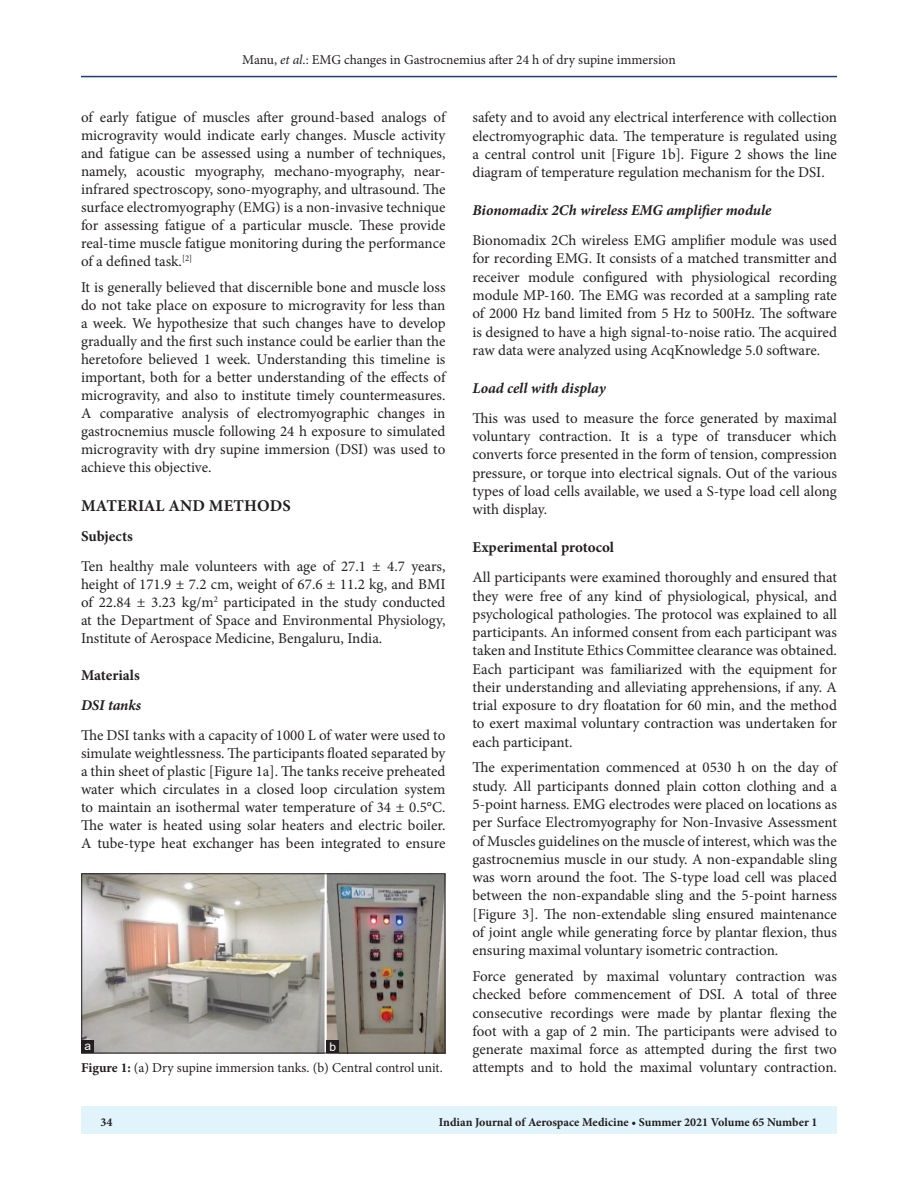
<style>
.page{position:relative;width:918px;height:1188px;background:#fff}
.page>*{position:absolute;margin:0;border:0;box-sizing:border-box;transform-origin:0 0}
.t1{font:700 16.5px "Minion Pro";letter-spacing:.01em;color:#231f20}
.TX{font:15px/18.3px "Minion Pro";color:#231f20;text-align:justify}
.H3_No_Above_Space{font:italic 700 15px "Minion Pro";letter-spacing:-.005em;color:#231f20}
.H2_No_Above_Space{font:700 15px "Minion Pro";color:#231f20}
.FGC{font:13.5px "Minion Pro";color:#231f20}
.JF{font:700 12px "Minion Pro";color:#231f20}
.LABEL{font:12px "Arial";color:#fff}
.s1{font-style:italic}
.s2{font-weight:700}
</style>
<div class="page">
<hr style="left:81px;top:76px;width:756px;height:1px;background:#164077">
<div style="left:81px;top:1106px;width:756px;height:28px;background:#e1f4fc"></div>
<img style="left:84px;top:876px;width:359px;height:175px">
<div style="left:326px;top:1040px;width:13px;height:13px;background:#231f20"></div>
<div style="left:82px;top:1040px;width:12px;height:13px;background:#231f20"></div>
<p class="FGC" style="left:242px;top:50px;width:435px">Manu, <span class="s1">et al</span>.: EMG changes in Gastrocnemius after 24 h of dry supine immersion</p>
<p class="TX" style="left:81px;top:109px;width:366px">of early fatigue of muscles after ground-based analogs of microgravity would indicate early changes. Muscle activity and fatigue can be assessed using a number of techniques, namely, acoustic myography, mechano-myography, near&shy;infrared spectroscopy, sono-myography, and ultrasound. The surface electromyography (EMG) is a non-invasive technique for assessing fatigue of a particular muscle. These provide real-time muscle fatigue monitoring during the performance of a defined task.<sup>[2]</sup></p>
<p class="TX" style="left:81px;top:278px;width:366px">It is generally believed that discernible bone and muscle loss do not take place on exposure to microgravity for less than a week. We hypothesize that such changes have to develop gradually and the first such instance could be earlier than the heretofore believed 1 week. Understanding this timeline is important, both for a better understanding of the effects of microgravity, and also to institute timely countermeasures.<br>A comparative analysis of electromyographic changes in gastrocnemius muscle following 24 h exposure to simulated microgravity with dry supine immersion (DSI) was used to achieve this objective.</p>
<h1 class="t1" style="left:81px;top:494px;width:211px">MATERIAL AND METHODS</h1>
<p class="H2_No_Above_Space" style="left:81px;top:525px;width:53px">Subjects</p>
<p class="TX" style="left:81px;top:557px;width:366px">Ten healthy male volunteers with age of 27.1 ± 4.7 years, height of 171.9 ± 7.2 cm, weight of 67.6 ± 11.2 kg, and BMI of 22.84 ± 3.23 kg/m<sup>2</sup> participated in the study conducted at the Department of Space and Environmental Physiology, Institute of Aerospace Medicine, Bengaluru, India.</p>
<h2 class="H2_No_Above_Space" style="left:81px;top:665px;width:60px">Materials</h2>
<p class="H3_No_Above_Space" style="left:81px;top:695px;width:62px">DSI tanks</p>
<p class="TX" style="left:81px;top:727px;width:366px">The DSI tanks with a capacity of 1000 L of water were used to simulate weightlessness. The participants floated separated by a thin sheet of plastic [Figure 1a]. The tanks receive preheated water which circulates in a closed loop circulation system to maintain an isothermal water temperature of 34 ± 0.5°C.<br>The water is heated using solar heaters and electric boiler.<br>A tube-type heat exchanger has been integrated to ensure</p>
<p class="LABEL" style="left:85px;top:1038px;width:8px">a</p>
<p class="LABEL" style="left:329px;top:1039px;width:8px">b</p>
<p class="TX" style="left:472px;top:108px;width:366px">safety and to avoid any electrical interference with collection electromyographic data. The temperature is regulated using a central control unit [Figure 1b]. Figure 2 shows the line diagram of temperature regulation mechanism for the DSI.</p>
<h3 class="H3_No_Above_Space" style="left:472px;top:199px;width:301px">Bionomadix 2Ch wireless EMG amplifier module</h3>
<p class="TX" style="left:472px;top:231px;width:366px">Bionomadix 2Ch wireless EMG amplifier module was used for recording EMG. It consists of a matched transmitter and receiver module configured with physiological recording module MP-160. The EMG was recorded at a sampling rate of 2000 Hz band limited from 5 Hz to 500Hz. The software is designed to have a high signal-to-noise ratio. The acquired raw data were analyzed using AcqKnowledge 5.0 software.</p>
<h3 class="H3_No_Above_Space" style="left:472px;top:377px;width:135px">Load cell with display</h3>
<p class="TX" style="left:472px;top:409px;width:366px">This was used to measure the force generated by maximal voluntary contraction. It is a type of transducer which converts force presented in the form of tension, compression pressure, or torque into electrical signals. Out of the various types of load cells available, we used a S-type load cell along with display.</p>
<h2 class="H2_No_Above_Space" style="left:472px;top:537px;width:143px">Experimental protocol</h2>
<p class="TX" style="left:472px;top:568px;width:366px">All participants were examined thoroughly and ensured that they were free of any kind of physiological, physical, and psychological pathologies. The protocol was explained to all participants. An informed consent from each participant was taken and Institute Ethics Committee clearance was obtained.<br>Each participant was familiarized with the equipment for their understanding and alleviating apprehensions, if any. A trial exposure to dry floatation for 60 min, and the method to exert maximal voluntary contraction was undertaken for each participant.</p>
<p class="TX" style="left:472px;top:759px;width:366px">The experimentation commenced at 0530 h on the day of study. All participants donned plain cotton clothing and a 5-point harness. EMG electrodes were placed on locations as per Surface Electromyography for Non-Invasive Assessment of Muscles guidelines on the muscle of interest, which was the gastrocnemius muscle in our study. A non-expandable sling was worn around the foot. The S-type load cell was placed between the non-expandable sling and the 5-point harness [Figure 3]. The non-extendable sling ensured maintenance of joint angle while generating force by plantar flexion, thus ensuring maximal voluntary isometric contraction.</p>
<p class="TX" style="left:472px;top:967px;width:366px">Force generated by maximal voluntary contraction was checked before commencement of DSI. A total of three consecutive recordings were made by plantar flexing the foot with a gap of 2 min. The participants were advised to generate maximal force as attempted during the first two</p>
<p class="FGC" style="left:81px;top:1059px;width:363px"><span class="s2">Figure 1:</span> (a) Dry supine immersion tanks. (b) Central control unit.</p>
<p class="TX" style="left:472px;top:1058px;width:366px">attempts and to hold the maximal voluntary contraction.</p>
<p class="JF" style="left:100px;top:1113px;width:13px">34</p>
<p class="JF" style="left:439px;top:1113px;width:380px">Indian Journal of Aerospace Medicine • Summer 2021 Volume 65 Number 1</p>
</div>
